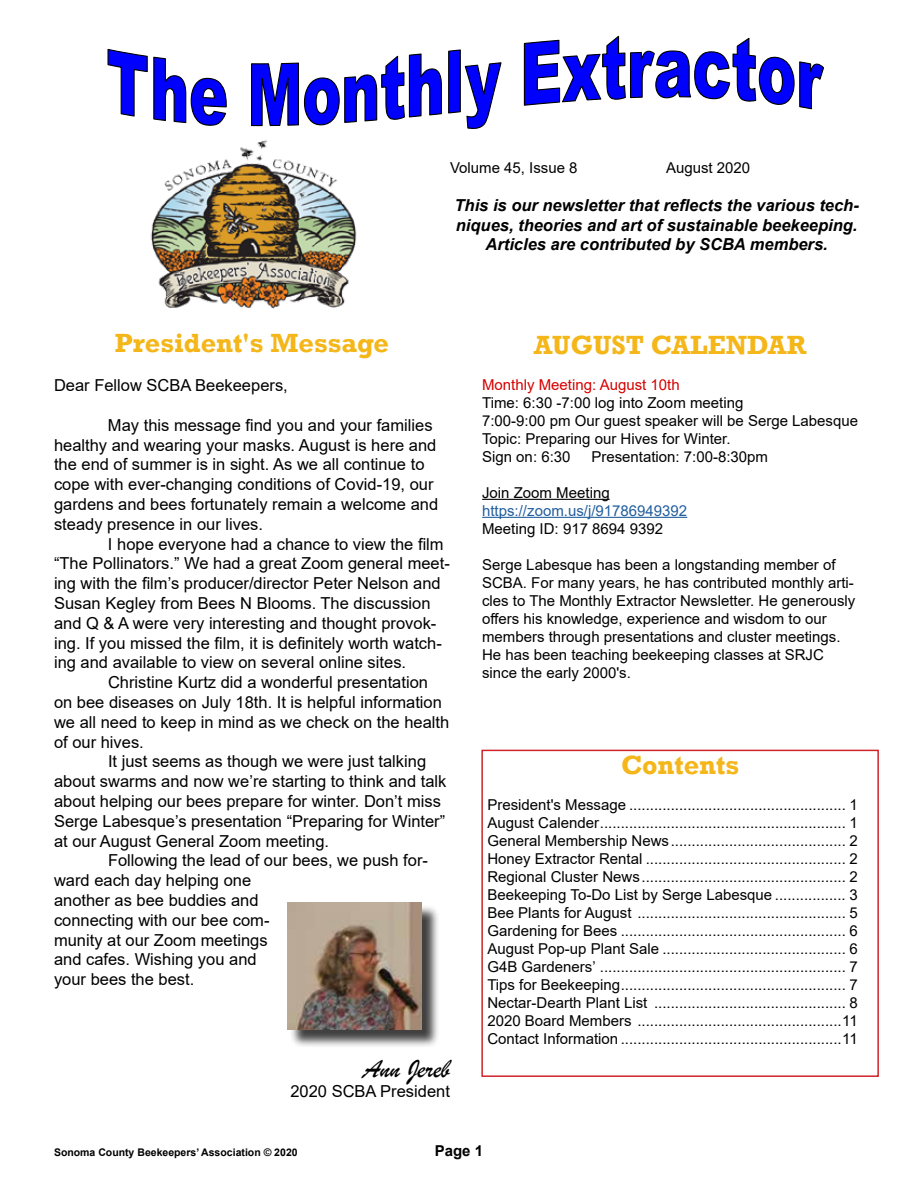
<style>
.page{position:relative;width:918px;height:1188px;background:#fff}
.page>*{position:absolute;margin:0;border:0;box-sizing:border-box;transform-origin:0 0}
.t1{font:700 27px "Rockwell";color:#f4b619}
.t2{font:27px "Brush Script";color:#000}
.t3{font:16.5px/19.8px "Arial";color:#000}
.t4{font:italic 700 16.5px/19.8px "Arial";color:#000;text-align:center}
.t5{font:15px/18px "Arial";color:#000}
.t6{font:15px "Arial";color:#215e9e}
.t7{font:15px "Arial";color:#d60000}
.t8{font:700 15px "Arial";color:#000}
.t9{font:700 10.5px "Arial";color:#000}
</style>
<div class="page">
<svg style="left:107px;top:48px;width:120px;height:78px"></svg>
<svg style="left:251px;top:49px;width:251px;height:80px"></svg>
<svg style="left:523px;top:35px;width:301px;height:75px"></svg>
<img style="left:150px;top:140px;width:207px;height:169px">
<div style="left:290px;top:905px;width:150px;height:143px;background:#000;opacity:.75"></div>
<img style="left:287px;top:902px;width:134px;height:127px">
<hr style="left:482px;top:499px;width:128px;height:1px;background:#000">
<hr style="left:482px;top:517px;width:205px;height:1px;background:#215e9e">
<div style="left:481px;top:750px;width:398px;height:327px;border:2px solid #d2232a"></div>
<p class="t5" style="left:450px;top:159px;width:129px">Volume 45, Issue 8</p>
<p class="t5" style="left:666px;top:159px;width:86px">August 2020</p>
<p class="t4" style="left:455px;top:196px;width:406px">This is our newsletter that reflects the various tech&shy;niques, theories and art of sustainable beekeeping.<br>Articles are contributed by SCBA members.</p>
<h1 class="t1" style="left:115px;top:326px;width:276px">President's Message</h1>
<p class="t3" style="left:54px;top:375px;width:235px">Dear Fellow SCBA Beekeepers,</p>
<p class="t3" style="left:54px;top:415px;width:386px;text-indent:54px">May this message find you and your families healthy and wearing your masks. August is here and the end of summer is in sight. As we all continue to cope with ever-changing conditions of Covid-19, our gardens and bees fortunately remain a welcome and steady presence in our lives.</p>
<p class="t3" style="left:54px;top:534px;width:397px;text-indent:54px">I hope everyone had a chance to view the film “The Pollinators.” We had a great Zoom general meet&shy;ing with the film’s producer/director Peter Nelson and Susan Kegley from Bees N Blooms. The discussion and Q &amp; A were very interesting and thought provok&shy;ing. If you missed the film, it is definitely worth watch&shy;ing and available to view on several online sites.</p>
<p class="t3" style="left:54px;top:672px;width:397px;text-indent:54px">Christine Kurtz did a wonderful presentation on bee diseases on July 18th. It is helpful information we all need to keep in mind as we check on the health of our hives.</p>
<p class="t3" style="left:54px;top:752px;width:394px;text-indent:54px">It just seems as though we were just talking about swarms and now we’re starting to think and talk about helping our bees prepare for winter. Don’t miss Serge Labesque’s presentation “Preparing for Winter” at our August General Zoom meeting.</p>
<p class="t3" style="left:54px;top:851px;width:376px;text-indent:54px">Following the lead of our bees, we push for&shy;ward each day helping one<br>another as bee buddies and<br>connecting with our bee com-<br>munity at our Zoom meetings<br>and cafes. Wishing you and<br>your bees the best.</p>
<h1 class="t2" style="left:363px;top:1052px;width:88px">Ann Jereb</h1>
<p class="t3" style="left:290px;top:1081px;width:161px">2020 SCBA President</p>
<h1 class="t1" style="left:534px;top:328px;width:274px">AUGUST CALENDAR</h1>
<p class="t7" style="left:482px;top:374px;width:199px">Monthly Meeting: August 10th</p>
<p class="t5" style="left:482px;top:393px;width:377px">Time: 6:30 -7:00 log into Zoom meeting<br>7:00-9:00 pm Our guest speaker will be Serge Labesque Topic: Preparing our Hives for Winter.<br>Sign on: 6:30</p>
<p class="t5" style="left:591px;top:447px;width:178px">Presentation: 7:00-8:30pm</p>
<p class="t5" style="left:482px;top:483px;width:129px">Join Zoom Meeting</p>
<p class="t6" style="left:482px;top:500px;width:207px">https://zoom.us/j/91786949392</p>
<p class="t5" style="left:482px;top:519px;width:182px">Meeting ID: 917 8694 9392</p>
<p class="t5" style="left:482px;top:555px;width:375px">Serge Labesque has been a longstanding member of SCBA. For many years, he has contributed monthly arti&shy;cles to The Monthly Extractor Newsletter. He generously offers his knowledge, experience and wisdom to our members through presentations and cluster meetings.<br>He has been teaching beekeeping classes at SRJC since the early 2000's.</p>
<h1 class="t1" style="left:621px;top:749px;width:120px">Contents</h1>
<p class="t5" style="left:487px;top:796px;width:372px;text-align:justify">President's Message .................................................... 1<br>August Calender........................................................... 1<br>General Membership News.......................................... 2<br>Honey Extractor Rental ................................................ 2<br>Regional Cluster News................................................. 2<br>Beekeeping To-Do List by Serge Labesque ................. 3<br>Bee Plants for August .................................................. 5<br>Gardening for Bees ...................................................... 6<br>August Pop-up Plant Sale ............................................ 6<br>G4B Gardeners’ ........................................................... 7<br>Tips for Beekeeping...................................................... 7<br>Nectar-Dearth Plant List .............................................. 8<br>2020 Board Members .................................................11<br>Contact Information .....................................................11</p>
<p class="t9" style="left:54px;top:1145px;width:245px">Sonoma County Beekeepers’ Association © 2020</p>
<p class="t8" style="left:435px;top:1140px;width:50px">Page 1</p>
</div>
